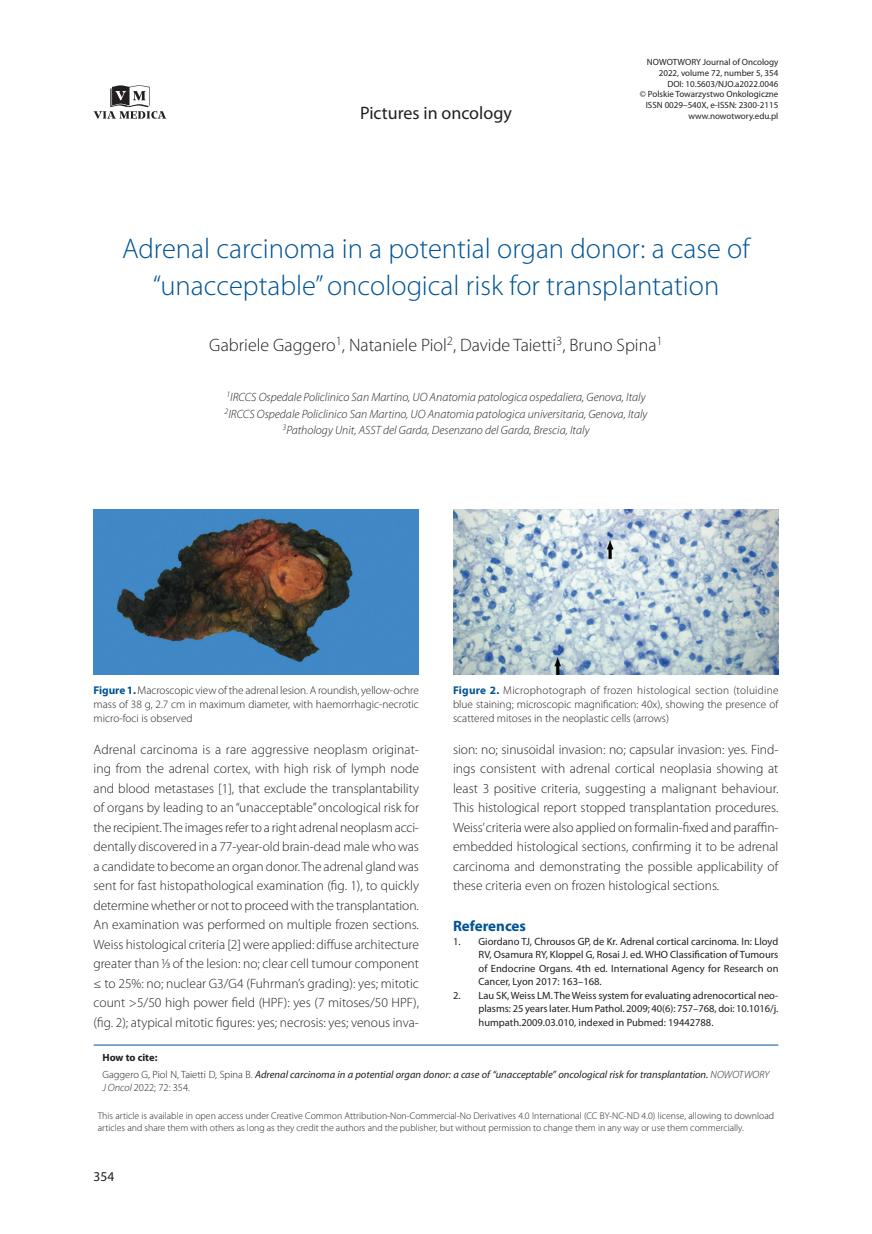
<style>
.page{position:relative;width:872px;height:1234px;background:#fff}
.page>*{position:absolute;margin:0;border:0;box-sizing:border-box;transform-origin:0 0}
._02_Tytul{font:300 28.5px/37.5px "Myriad Pro";color:#005495;text-align:center}
._02_Tytul-2{font:300 18px "Myriad Pro";color:#231f20}
.t1{font:18px "Myriad Pro";color:#231f20}
._12_Srodtytul_1{font:700 15px "Myriad Pro";color:#005495}
._08_Tekst_bez_wcieci{font:300 13.5px/19.5px "Myriad Pro";color:#231f20;text-align:justify}
.t2{font:13.5px "Myriad Pro";color:#231f20}
._03_Afiliacje{font:italic 300 12px/16.5px "Myriad Pro";color:#231f20;text-align:center}
._15_Rycina_podpis{font:300 11.25px/14.2px "Myriad Pro";color:#231f20;text-align:justify}
.t3{font:10.5px/13.5px "Myriad Pro";color:#231f20;text-align:justify}
.t4{font:italic 10.5px/12.6px "Myriad Pro";color:#231f20}
.t5{font:700 10.5px "Myriad Pro";letter-spacing:-.005em;color:#231f20}
.t6{font:300 9.75px/11.7px "Myriad Pro";color:#231f20}
.t7{font:9px/10.8px "Myriad Pro";color:#231f20;text-align:right}
.s1{font-weight:700;color:#005495}
.s2{font-weight:300;font-style:normal}
.s3{font-weight:300}
</style>
<div class="page">
<svg style="left:94px;top:85px;width:72px;height:34px"></svg>
<hr style="left:94px;top:1044px;width:684px;height:1px;background:#005495">
<img style="left:94px;top:509px;width:325px;height:165px">
<img style="left:453px;top:509px;width:325px;height:165px">
<h2 class="t1" style="left:360px;top:102px;width:153px">Pictures in oncology</h2>
<p class="t7" style="left:640px;top:56px;width:140px">NOWOTWORY Journal of Oncology<br>2022, volume 72, number 5, 354<br>DOI: 10.5603/NJO.a2022.0046<br>© Polskie Towarzystwo Onkologiczne<br>ISSN 0029–540X, e-ISSN: 2300-2115 www.nowotwory.edu.pl</p>
<p class="_02_Tytul" style="left:122px;top:229px;width:629px">Adrenal carcinoma in a potential organ donor: a case of “unacceptable” oncological risk for transplantation</p>
<p class="_02_Tytul-2" style="left:209px;top:334px;width:455px">Gabriele Gaggero<sup>1</sup>, Nataniele Piol<sup>2</sup>, Davide Taietti<sup>3</sup>, Bruno Spina<sup>1</sup></p>
<p class="_03_Afiliacje" style="left:224px;top:389px;width:424px"><sup>1</sup>IRCCS Ospedale Policlinico San Martino, UO Anatomia patologica ospedaliera, Genova, Italy<br><sup>2</sup>IRCCS Ospedale Policlinico San Martino, UO Anatomia patologica universitaria, Genova, Italy<br><sup>3</sup>Pathology Unit, ASST del Garda, Desenzano del Garda, Brescia, Italy</p>
<p class="_15_Rycina_podpis" style="left:94px;top:682px;width:327px"><span class="s1">Figure 1.</span> Macroscopic view of the adrenal lesion. A roundish, yellow-ochre mass of 38 g, 2.7 cm in maximum diameter, with haemorrhagic-necrotic micro-foci is observed</p>
<p class="_15_Rycina_podpis" style="left:453px;top:682px;width:327px"><span class="s1">Figure 2.</span> Microphotograph of frozen histological section (toluidine blue staining; microscopic magnification: 40x), showing the presence of scattered mitoses in the neoplastic cells (arrows)</p>
<p class="_08_Tekst_bez_wcieci" style="left:94px;top:739px;width:327px">Adrenal carcinoma is a rare aggressive neoplasm originat&shy;ing from the adrenal cortex, with high risk of lymph node and blood metastases [1], that exclude the transplantability of organs by leading to an “unacceptable” oncological risk for the recipient. The images refer to a right adrenal neoplasm acci&shy;dentally discovered in a 77-year-old brain-dead male who was a candidate to become an organ donor. The adrenal gland was sent for fast histopathological examination (fig. 1), to quickly determine whether or not to proceed with the transplantation.<br>An examination was performed on multiple frozen sections.<br>Weiss histological criteria [2] were applied: diffuse architecture greater than 1/3 of the lesion: no; clear cell tumour component ≤ to 25%: no; nuclear G3/G4 (Fuhrman’s grading): yes; mitotic count &gt;5/50 high power field (HPF): yes (7 mitoses/50 HPF), (fig. 2); atypical mitotic figures: yes; necrosis: yes; venous inva-</p>
<p class="_08_Tekst_bez_wcieci" style="left:453px;top:739px;width:327px">sion: no; sinusoidal invasion: no; capsular invasion: yes. Find&shy;ings consistent with adrenal cortical neoplasia showing at least 3 positive criteria, suggesting a malignant behaviour.<br>This histological report stopped transplantation procedures.<br>Weiss’criteria were also applied on formalin-fixed and paraffin&shy;embedded histological sections, confirming it to be adrenal carcinoma and demonstrating the possible applicability of these criteria even on frozen histological sections.</p>
<p class="_12_Srodtytul_1" style="left:453px;top:916px;width:75px">References</p>
<p class="t3" style="left:478px;top:934px;width:301px;text-indent:-26px">1. Giordano TJ, Chrousos GP, de Kr. Adrenal cortical carcinoma. In: Lloyd RV, Osamura RY, Kloppel G, Rosai J. ed. WHO Classification of Tumours of Endocrine Organs. 4th ed. International Agency for Research on Cancer, Lyon 2017: 163–168.</p>
<p class="t3" style="left:478px;top:988px;width:301px;text-indent:-26px">2. Lau SK, Weiss LM. The Weiss system for evaluating adrenocortical neo&shy;plasms: 25 years later. Hum Pathol. 2009; 40(6): 757–768, doi: 10.1016/j. humpath.2009.03.010, indexed in Pubmed: 19442788.</p>
<p class="t5" style="left:102px;top:1050px;width:56px">How to cite:</p>
<p class="t4" style="left:102px;top:1067px;width:668px"><span class="s2">Gaggero G, Piol N, Taietti D, Spina B.</span> Adrenal carcinoma in a potential organ donor: a case of “unacceptable” oncological risk for transplantation. <span class="s3">NOWOTWORY<br>J Oncol</span> <span class="s2">2022; 72: 354.</span></p>
<p class="t6" style="left:98px;top:1109px;width:678px">This article is available in open access under Creative Common Attribution-Non-Commercial-No Derivatives 4.0 International (CC BY-NC-ND 4.0) license, allowing to download articles and share them with others as long as they credit the authors and the publisher, but without permission to change them in any way or use them commercially.</p>
<p class="t2" style="left:94px;top:1168px;width:22px">354</p>
</div>
